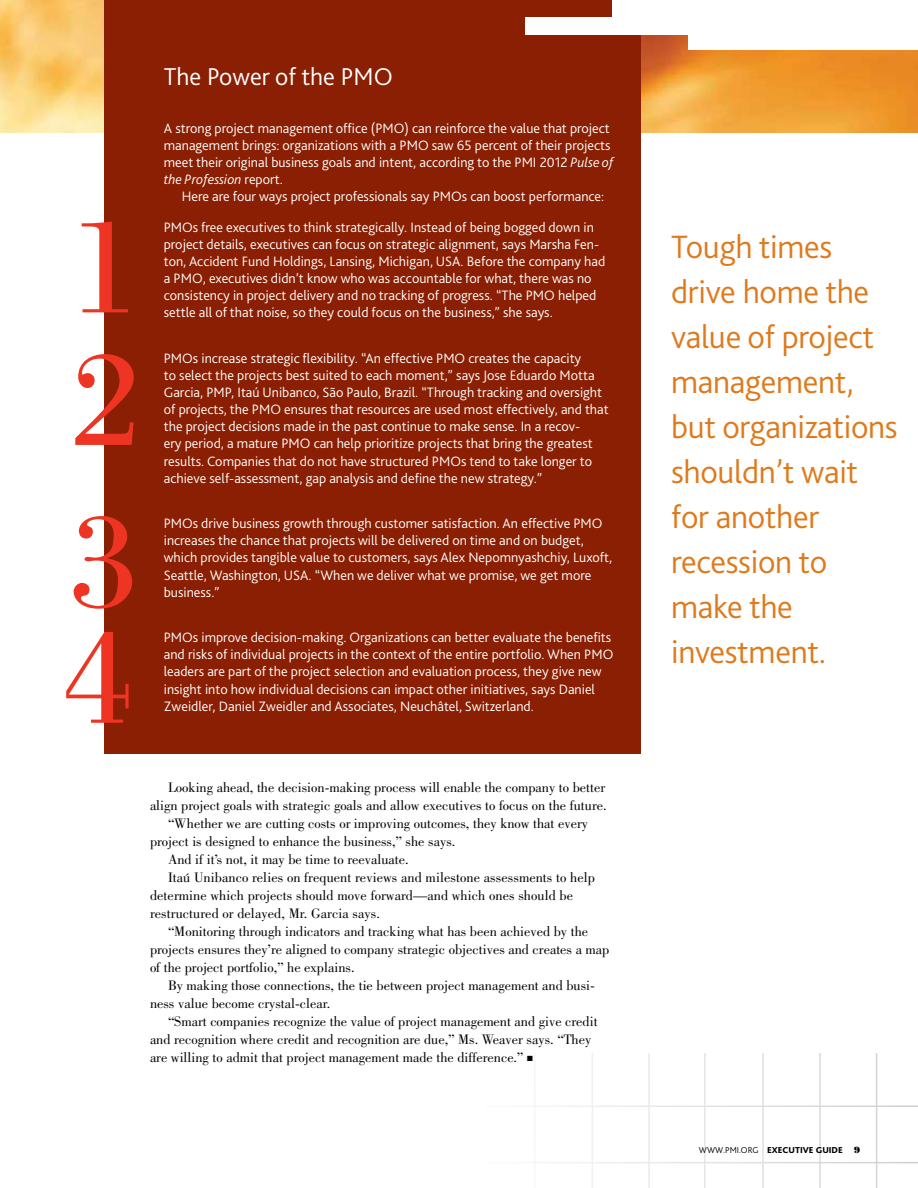
<style>
.page{position:relative;width:918px;height:1188px;background:#fff}
.page>*{position:absolute;margin:0;border:0;box-sizing:border-box;transform-origin:0 0}
.t1{font:138.15px/132.6px "Bodoni Std";color:#ee3524}
.t2{font:300 33.75px/45px "Bliss 2";letter-spacing:-.01em;color:#df7a1c}
.t3{font:300 25.5px "Bliss 2";color:#fff}
.t4{font:300 14.25px/17.1px "Bliss 2";color:#fff}
.t5{font:14.25px "Bodoni Std";color:#000}
.t6{font:800 9px "Bliss 2";color:#000}
.s1{font-style:italic}
.s2{font-weight:300}
.s3{font-family:"Bodoni Std Poster";font-weight:400}
</style>
<div class="page">
<img style="left:0;top:0;width:918px;height:133px">
<div style="left:104px;top:0;width:537px;height:754px;background:#8a1f03"></div>
<div style="left:612px;top:0;width:306px;height:20px;background:#fff"></div>
<div style="left:526px;top:18px;width:392px;height:17px;background:#fff"></div>
<div style="left:688px;top:33px;width:230px;height:17px;background:#fff"></div>
<h1 class="t1" style="left:70px;top:202px;width:72px">1<br>2</h1>
<h1 class="t1" style="left:64px;top:505px;width:77px;line-height:115.8px">3<br>4</h1>
<h3 class="t3" style="left:164px;top:61px;width:231px">The Power of the PMO</h3>
<p class="t4" style="left:164px;top:119px;width:451px">A strong project management office (PMO) can reinforce the value that project management brings: organizations with a PMO saw 65 percent of their projects meet their original business goals and intent, according to the PMI 2012 <span class="s1">Pulse of the Profession</span> report.</p>
<p class="t4" style="left:164px;top:181px;width:442px;line-height:30.6px;text-indent:18px">H ere are four ways project professionals say PMOs can boost performance:<br>PMOs free executives to think strategically. Instead of being bogged down in</p>
<p class="t4" style="left:164px;top:235px;width:443px">project details, executives can focus on strategic alignment, says Marsha Fen&shy;ton, Accident Fund H oldings, Lansing, Michigan, USA. Before the company had a PMO, executives didn’t know who was accountable for what, there was no consistency in project delivery and no tracking of progress. “The PMO helped settle all of that noise, so they could focus on the business,” she says.</p>
<p class="t4" style="left:164px;top:349px;width:446px">PMOs increase strategic flexibility. “An effective PMO creates the capacity<br>to select the projects best suited to each moment,” says Jose Eduardo Motta Garcia, PMP, Itaú U nibanco, São Paulo, Brazil. “Through tracking and oversight of projects, the PMO ensures that resources are used most effectively, and that the project decisions made in the past continue to make sense. In a recov-<br>ery period, a mature PMO can help prioritize projects that bring the greatest results. Companies that do not have structured PMOs tend to take longer to achieve self-assessment, gap analysis and define the new strategy.”</p>
<p class="t4" style="left:164px;top:515px;width:450px">PMOs drive business growth through customer satisfaction. An effective PMO increases the chance that projects will be delivered on time and on budget, which provides tangible value to customers, says Alex Nepomnyashchiy, Luxoft, Seattle, Washington, USA. “When we deliver what we promise, we get more business.”</p>
<p class="t4" style="left:164px;top:629px;width:451px">PMOs improve decision-making. Organizations can better evaluate the benefits and risks of individual projects in the context of the entire portfolio. When PMO leaders are part of the project selection and evaluation process, they give new insight into how individual decisions can impact other initiatives, says Daniel Zweidler, Daniel Zweidler and Associates, Neuchâtel, Switzerland.</p>
<p class="t5" style="left:168px;top:779px;width:439px">Looking ahead, the decision-making process will enable the company to better</p>
<p class="t5" style="left:150px;top:797px;width:458px">align project goals with strategic goals and allow executives to focus on the future.</p>
<p class="t5" style="left:168px;top:815px;width:422px">“Whether we are cutting costs or improving outcomes, they know that every</p>
<p class="t5" style="left:150px;top:833px;width:307px">project is designed to enhance the business,” she says.</p>
<p class="t5" style="left:168px;top:851px;width:242px">And if it’s not, it may be time to reevaluate.</p>
<p class="t5" style="left:168px;top:869px;width:429px">Itaú Unibanco relies on frequent reviews and milestone assessments to help</p>
<p class="t5" style="left:150px;top:887px;width:425px">determine which projects should move forward—and which ones should be</p>
<p class="t5" style="left:150px;top:905px;width:232px">restructured or delayed, Mr. Garcia says.</p>
<p class="t5" style="left:168px;top:923px;width:422px">“Monitoring through indicators and tracking what has been achieved by the</p>
<p class="t5" style="left:150px;top:941px;width:461px">projects ensures they’re aligned to company strategic objectives and creates a map</p>
<p class="t5" style="left:150px;top:959px;width:206px">of the project portfolio,” he explains.</p>
<p class="t5" style="left:168px;top:977px;width:428px">By making those connections, the tie between project management and busi-</p>
<p class="t5" style="left:150px;top:995px;width:182px">ness value become crystal-clear.</p>
<p class="t5" style="left:168px;top:1013px;width:431px">“Smart companies recognize the value of project management and give credit</p>
<p class="t5" style="left:150px;top:1031px;width:443px">and recognition where credit and recognition are due,” Ms. Weaver says. “They</p>
<p class="t5" style="left:150px;top:1049px;width:384px">are willing to admit that project management made the difference.” ■</p>
<h2 class="t2" style="left:671px;top:223px;width:228px">Tough times drive home the value of project management, but organizations shouldn’t wait for another recession to make the investment.</h2>
<p class="t6" style="left:699px;top:1145px;width:163px"><span class="s2">WWW.PMI.ORG</span> EXECUTIVE GUIDE <span class="s3">9</span></p>
</div>
